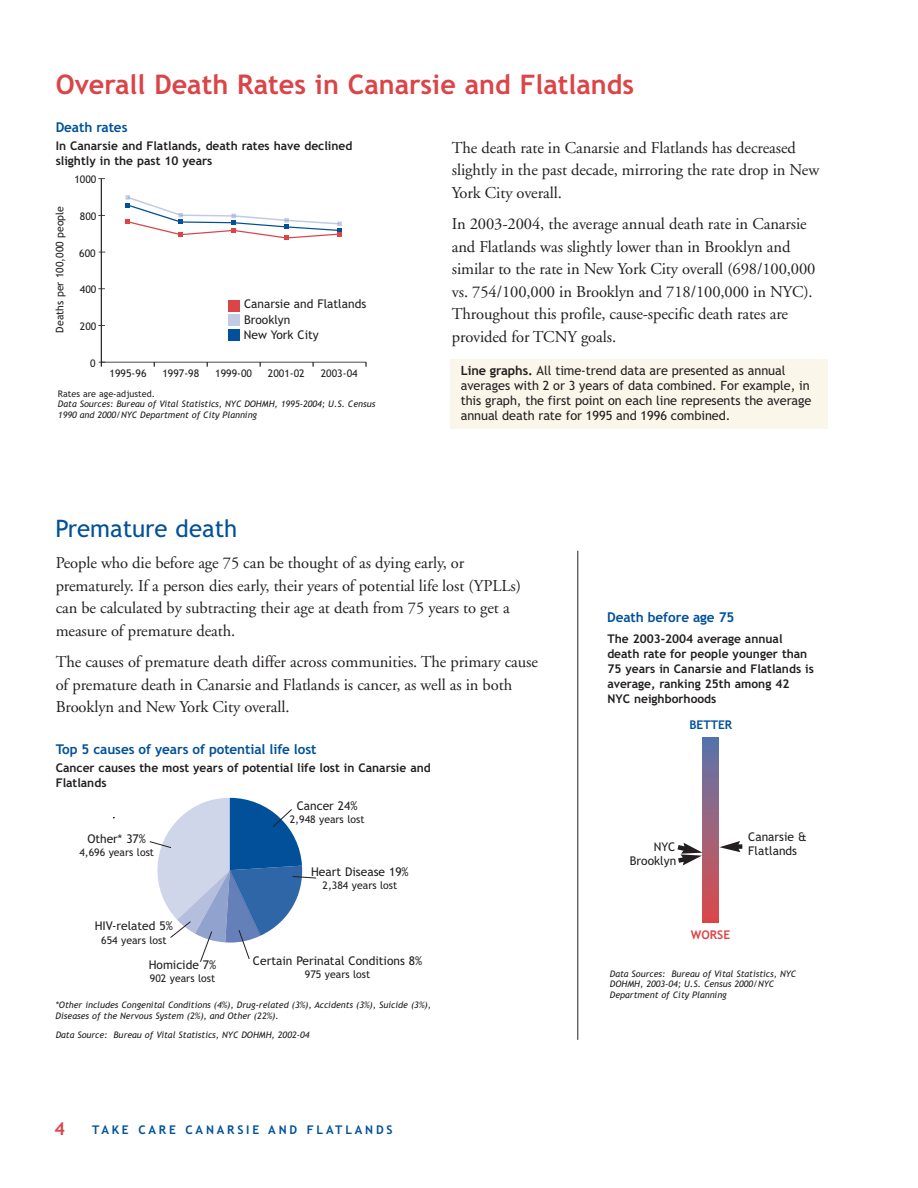
<style>
.page{position:relative;width:918px;height:1188px;background:#fff}
.page>*{position:absolute;margin:0;border:0;box-sizing:border-box;transform-origin:0 0}
.t1{font:700 27px "Trebuchet MSPS";color:#db4548}
.t2{font:24px "Trebuchet MS";color:#015099}
.t3{font:700 18px "Trebuchet MSPS";color:#db4548}
.t4{font:16.5px/22.5px "Adobe Garamond";letter-spacing:-.005em;color:#231f20}
.t5{font:700 13.5px "Trebuchet MSPS";letter-spacing:-.005em;color:#015099}
.t6{font:12.75px/15px "Trebuchet MS";letter-spacing:-.005em;color:#231f20}
.t7{font:700 12px/15px "Trebuchet MSPS";color:#231f20}
.t8{font:12px/13.5px "Trebuchet MS";color:#231f20}
.t9{font:700 12px "Trebuchet MSPS";letter-spacing:.235em;color:#015099}
.t10{font:700 12px "Trebuchet MSPS";color:#db4548}
.t11{font:10.5px "Trebuchet MS";color:#231f20}
.t12{font:italic 9px/10.5px "Trebuchet MSPS";color:#231f20}
.t13{font:9px "Trebuchet MS";color:#231f20}
.s1{font-family:"Trebuchet MSPS";font-weight:700}
</style>
<div class="page">
<hr style="left:101px;top:362px;width:265px;height:1px;background:#231f20">
<hr style="left:101px;top:179px;width:1px;height:183px;background:#231f20">
<svg style="left:99px;top:362px;width:6px;height:5px"></svg>
<svg style="left:125px;top:195px;width:217px;height:45px"></svg>
<svg style="left:677px;top:738px;width:66px;height:185px"></svg>
<hr style="left:578px;top:551px;width:1px;height:489px;background:#231f20">
<div style="left:450px;top:359px;width:378px;height:70px;background:#fbf6ea"></div>
<svg style="left:149px;top:798px;width:168px;height:164px"></svg>
<div style="left:228px;top:300px;width:11px;height:11px;background:#db4548"></div>
<div style="left:228px;top:329px;width:11px;height:11px;background:#015099"></div>
<div style="left:228px;top:314px;width:11px;height:12px;background:#c3cae3"></div>
<h1 class="t1" style="left:56px;top:74px;width:580px">Overall Death Rates in Canarsie and Flatlands</h1>
<p class="t5" style="left:56px;top:122px;width:73px">Death rates</p>
<p class="t7" style="left:56px;top:139px;width:298px">In Canarsie and Flatlands, death rates have declined slightly in the past 10 years</p>
<p class="t11" style="left:54px;top:333px;width:128px;rotate:-90deg">Deaths per 100,000 people</p>
<p class="t11" style="left:80px;top:174px;width:18px">000</p>
<p class="t11" style="left:80px;top:210px;width:18px">800</p>
<p class="t11" style="left:79px;top:247px;width:18px">600</p>
<p class="t11" style="left:80px;top:284px;width:18px">400</p>
<p class="t11" style="left:80px;top:320px;width:18px">200</p>
<p class="t11" style="left:90px;top:357px;width:7px">0</p>
<p class="t11" style="left:110px;top:367px;width:38px">1995-96</p>
<p class="t8" style="left:244px;top:296px;width:124px;line-height:15.8px">Canarsie and Flatlands<br>Brooklyn</p>
<p class="t8" style="left:244px;top:328px;width:76px">New York City</p>
<p class="t11" style="left:162px;top:367px;width:38px">1997-98</p>
<p class="t11" style="left:215px;top:367px;width:38px">1999-00</p>
<p class="t11" style="left:268px;top:367px;width:38px">2001-02</p>
<p class="t11" style="left:321px;top:367px;width:38px">2003-04</p>
<p class="t13" style="left:58px;top:388px;width:99px">Rates are age-adjusted.</p>
<p class="t12" style="left:58px;top:400px;width:319px">Data Sources: Bureau of Vital Statistics, NYC DOHMH, 1995-2004; U.S. Census<br>1990 and 2000/NYC Department of City Planning</p>
<h2 class="t2" style="left:56px;top:515px;width:183px">Premature death</h2>
<p class="t4" style="left:452px;top:138px;width:369px">The death rate in Canarsie and Flatlands has decreased slightly in the past decade, mirroring the rate drop in New<br>York City overall.</p>
<p class="t4" style="left:452px;top:214px;width:365px">In 2003-2004, the average annual death rate in Canarsie and Flatlands was slightly lower than in Brooklyn and similar to the rate in New York City overall (698/100,000 vs. 754/100,000 in Brooklyn and 718/100,000 in NYC).<br>Throughout this profile, cause-specific death rates are provided for TCNY goals.</p>
<p class="t6" style="left:461px;top:363px;width:352px"><span class="s1">Line graphs.</span> All time-trend data are presented as annual averages with 2 or 3 years of data combined. For example, in this graph, the first point on each line represents the average annual death rate for 1995 and 1996 combined.</p>
<p class="t4" style="left:56px;top:553px;width:467px">People who die before age 75 can be thought of as dying early, or prematurely. If a person dies early, their years of potential life lost (YPLLs) can be calculated by subtracting their age at death from 75 years to get a measure of premature death.</p>
<p class="t4" style="left:56px;top:652px;width:484px">The causes of premature death differ across communities. The primary cause of premature death in Canarsie and Flatlands is cancer, as well as in both<br>Brooklyn and New York City overall.</p>
<p class="t5" style="left:56px;top:744px;width:262px">Top 5 causes of years of potential life lost</p>
<p class="t7" style="left:56px;top:761px;width:377px">Cancer causes the most years of potential life lost in Canarsie and<br>Flatlands</p>
<p class="t8" style="left:87px;top:832px;width:60px">Other* 37%</p>
<p class="t11" style="left:79px;top:846px;width:76px">4,696 years lost</p>
<p class="t8" style="left:95px;top:920px;width:80px">HIV-related 5%</p>
<p class="t11" style="left:101px;top:934px;width:67px">654 years lost</p>
<p class="t8" style="left:149px;top:958px;width:69px">Homicide 7%</p>
<p class="t11" style="left:150px;top:972px;width:67px">902 years lost</p>
<p class="t8" style="left:297px;top:799px;width:62px">Cancer 24%</p>
<p class="t11" style="left:290px;top:813px;width:76px">2,948 years lost</p>
<p class="t8" style="left:311px;top:865px;width:99px">Heart Disease 19%</p>
<p class="t11" style="left:323px;top:879px;width:76px">2,384 years lost</p>
<p class="t8" style="left:253px;top:954px;width:171px">Certain Perinatal Conditions 8%</p>
<p class="t11" style="left:305px;top:968px;width:67px">975 years lost</p>
<p class="t12" style="left:56px;top:1001px;width:377px">*Other includes Congenital Conditions (4%), Drug-related (3%), Accidents (3%), Suicide (3%),<br>Diseases of the Nervous System (2%), and Other (22%).</p>
<p class="t12" style="left:56px;top:1031px;width:255px">Data Source: Bureau of Vital Statistics, NYC DOHMH, 2002-04</p>
<p class="t3" style="left:54px;top:1122px;width:12px">4</p>
<p class="t9" style="left:92px;top:1126px;width:302px">TAKE CARE CANARSIE AND FLATLANDS</p>
<p class="t5" style="left:607px;top:612px;width:129px">Death before age 75</p>
<p class="t7" style="left:607px;top:633px;width:208px">The 2003-2004 average annual death rate for people younger than<br>75 years in Canarsie and Flatlands is average, ranking 25th among 42<br>NYC neighborhoods</p>
<p class="t9" style="left:689px;top:721px;width:44px">BETTER</p>
<p class="t8" style="left:654px;top:840px;width:23px">NYC</p>
<p class="t8" style="left:630px;top:854px;width:48px">Brooklyn</p>
<p class="t8" style="left:748px;top:830px;width:60px">Canarsie &amp;<br>Flatlands</p>
<p class="t10" style="left:691px;top:931px;width:41px">WORSE</p>
<p class="t12" style="left:610px;top:969px;width:188px">Data Sources: Bureau of Vital Statistics, NYC<br>DOHMH, 2003-04; U.S. Census 2000/NYC<br>Department of City Planning</p>
</div>
